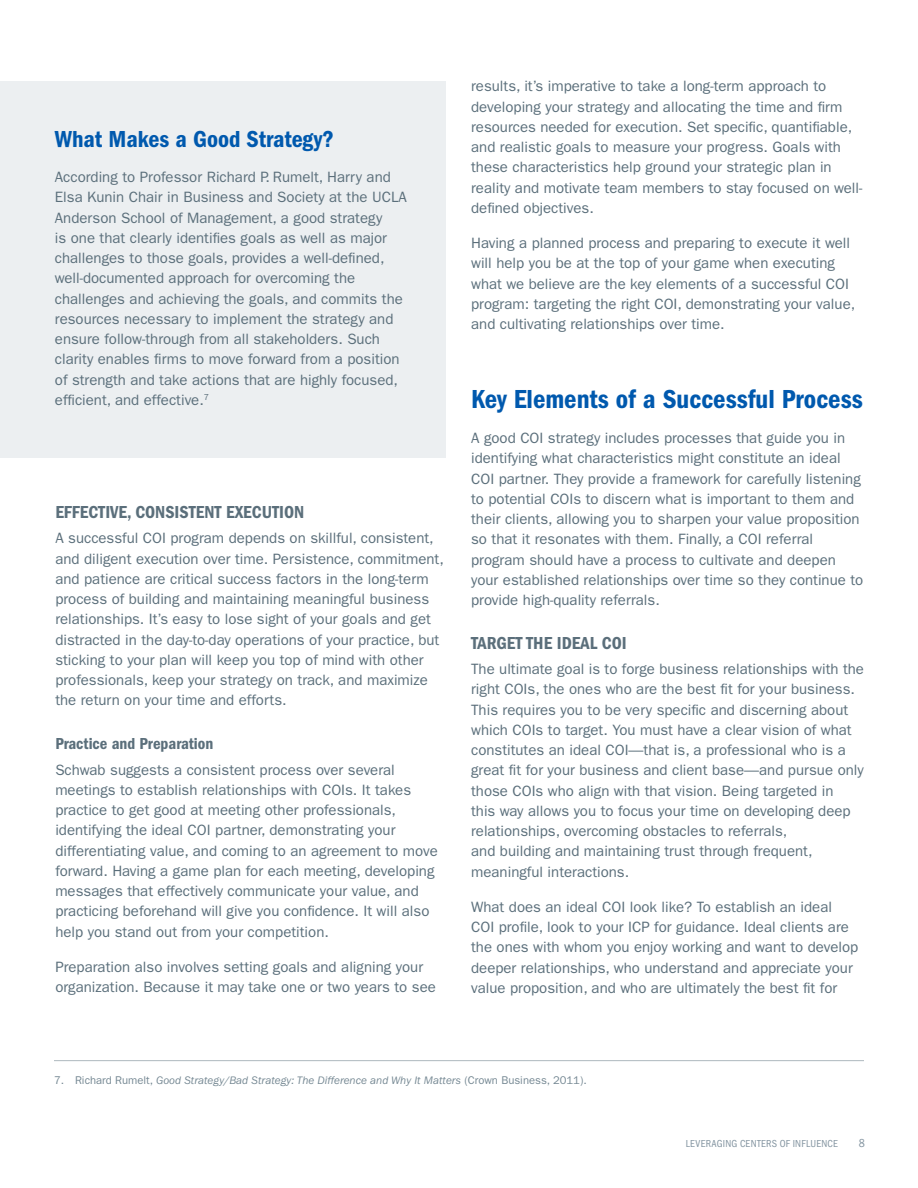
<style>
.page{position:relative;width:918px;height:1188px;background:#fff}
.page>*{position:absolute;margin:0;border:0;box-sizing:border-box;transform-origin:0 0}
.Subheads{font:27px "ITC Franklin Gothic Std Dm Cd";color:#0059ae}
.Subheads-2{font:24px "ITC Franklin Gothic Std Dm Cd";color:#0059ae}
.level_3_subhead{font:18px "ITC Franklin Gothic Std Dm Cd";color:#5b6f7b}
._4th_level_subhead{font:16.5px "ITC Franklin Gothic Std Dm Cd";color:#5b6f7b}
.Body{font:15px/20.2px "ITC Franklin Gothic Std";color:#5b6f7b}
.t1{font:condensed 12px "ITC Franklin Gothic Std";color:#8495a1}
.footnote{font:italic 11.25px "ITC Franklin Gothic Std";color:#758893}
.t2{font:condensed 10.5px "ITC Franklin Gothic Std";letter-spacing:.02em;color:#8495a1}
.s1{font-style:normal}
</style>
<div class="page">
<div style="left:0;top:81px;width:446px;height:377px;background:#eceff1"></div>
<hr style="left:54px;top:1060px;width:810px;height:1px;background:#aeb8be">
<p class="Subheads-2" style="left:55px;top:125px;width:280px">What Makes a Good Strategy?</p>
<p class="Body" style="left:55px;top:167px;width:353px">According to Professor Richard P. Rumelt, Harry and Elsa Kunin Chair in Business and Society at the UCLA Anderson School of Management, a good strategy<br>is one that clearly identifies goals as well as major challenges to those goals, provides a well-defined, well-documented approach for overcoming the challenges and achieving the goals, and commits the resources necessary to implement the strategy and ensure follow-through from all stakeholders. Such clarity enables firms to move forward from a position of strength and take actions that are highly focused, efficient, and effective.<sup>7</sup></p>
<p class="level_3_subhead" style="left:55px;top:502px;width:250px">EFFECTIVE, CONSISTENT EXECUTION</p>
<p class="Body" style="left:55px;top:528px;width:390px">A successful COI program depends on skillful, consistent, and diligent execution over time. Persistence, commitment, and patience are critical success factors in the long-term process of building and maintaining meaningful business relationships. It’s easy to lose sight of your goals and get distracted in the day-to-day operations of your practice, but sticking to your plan will keep you top of mind with other professionals, keep your strategy on track, and maximize the return on your time and efforts.</p>
<p class="_4th_level_subhead" style="left:55px;top:734px;width:159px">Practice and Preparation</p>
<p class="Body" style="left:55px;top:759px;width:384px">Schwab suggests a consistent process over several meetings to establish relationships with COIs. It takes practice to get good at meeting other professionals, identifying the ideal COI partner, demonstrating your differentiating value, and coming to an agreement to move forward. Having a game plan for each meeting, developing messages that effectively communicate your value, and practicing beforehand will give you confidence. It will also help you stand out from your competition.</p>
<p class="Body" style="left:55px;top:957px;width:382px">Preparation also involves setting goals and aligning your organization. Because it may take one or two years to see</p>
<p class="Body" style="left:471px;top:76px;width:393px">results, it’s imperative to take a long-term approach to developing your strategy and allocating the time and firm resources needed for execution. Set specific, quantifiable, and realistic goals to measure your progress. Goals with these characteristics help ground your strategic plan in reality and motivate team members to stay focused on well&shy;defined objectives.</p>
<p class="Body" style="left:471px;top:233px;width:386px">Having a planned process and preparing to execute it well will help you be at the top of your game when executing what we believe are the key elements of a successful COI program: targeting the right COI, demonstrating your value, and cultivating relationships over time.</p>
<p class="Subheads" style="left:471px;top:383px;width:393px">Key Elements of a Successful Process</p>
<p class="Body" style="left:471px;top:428px;width:394px">A good COI strategy includes processes that guide you in identifying what characteristics might constitute an ideal COI partner. They provide a framework for carefully listening to potential COIs to discern what is important to them and their clients, allowing you to sharpen your value proposition so that it resonates with them. Finally, a COI referral program should have a process to cultivate and deepen your established relationships over time so they continue to provide high-quality referrals.</p>
<p class="level_3_subhead" style="left:471px;top:632px;width:157px">TARGET THE IDEAL COI</p>
<p class="Body" style="left:471px;top:659px;width:394px">The ultimate goal is to forge business relationships with the right COIs, the ones who are the best fit for your business.<br>This requires you to be very specific and discerning about which COIs to target. You must have a clear vision of what constitutes an ideal COI—that is, a professional who is a great fit for your business and client base—and pursue only those COIs who align with that vision. Being targeted in<br>this way allows you to focus your time on developing deep relationships, overcoming obstacles to referrals,<br>and building and maintaining trust through frequent, meaningful interactions.</p>
<p class="Body" style="left:471px;top:897px;width:389px">What does an ideal COI look like? To establish an ideal COI profile, look to your ICP for guidance. Ideal clients are the ones with whom you enjoy working and want to develop deeper relationships, who understand and appreciate your value proposition, and who are ultimately the best fit for</p>
<p class="footnote" style="left:54px;top:1074px;width:534px"><span class="s1">7. Richard Rumelt,</span> Good Strategy/Bad Strategy: The Difference and Why It Matters <span class="s1">(Crown Business, 2011).</span></p>
<p class="t2" style="left:686px;top:1138px;width:154px">LEVERAGING CENTERS OF INFLUENCE</p>
<p class="t1" style="left:859px;top:1137px;width:8px">8</p>
</div>
